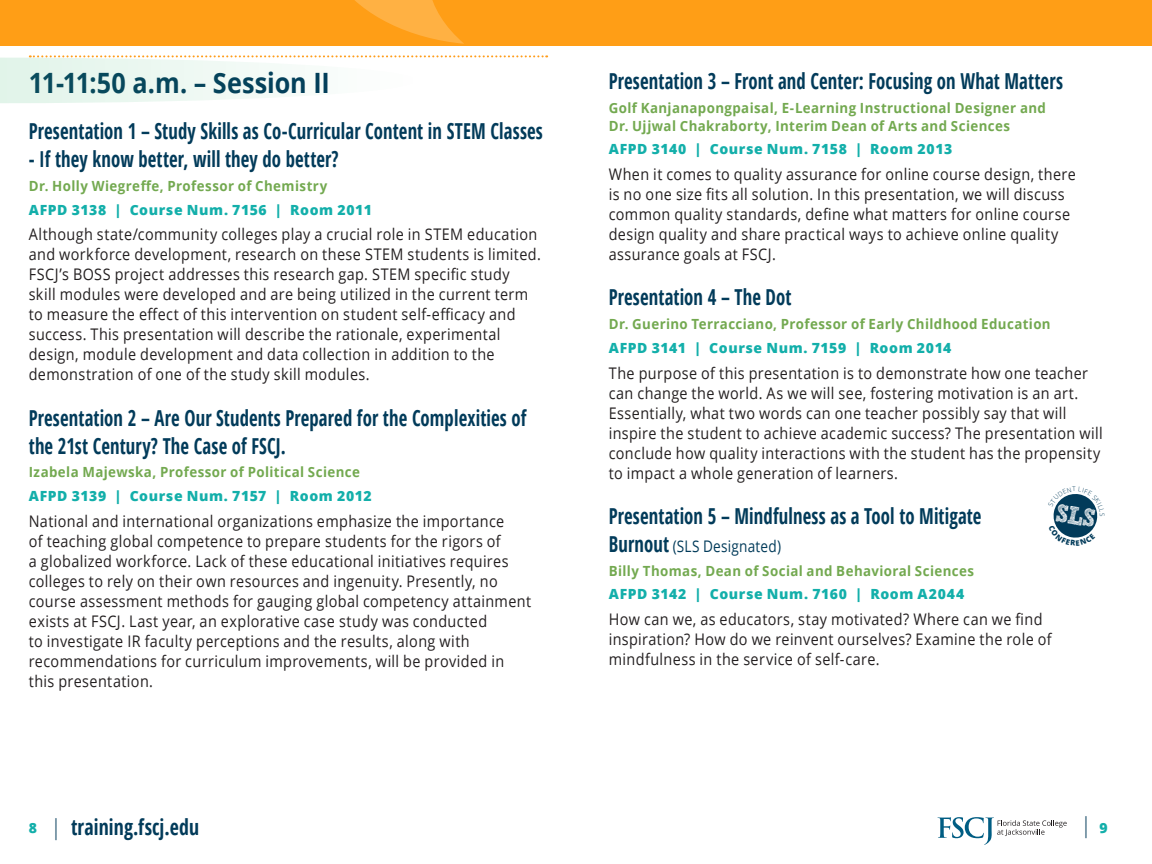
<style>
.page{position:relative;width:1152px;height:864px;background:#fff}
.page>*{position:absolute;margin:0;border:0;box-sizing:border-box;transform-origin:0 0}
.headline_02{font:700 28px "Open Sans";color:#023b5a;scale:.9 1}
._01_-_Title{font:700 condensed 22px/28px "Open Sans";letter-spacing:.005em;color:#023b5a;scale:.85 1}
._01_-_Title-2{font:700 condensed 22px "Open Sans";letter-spacing:.005em;color:#023b5a;scale:.9 1}
.t1{font:300 condensed 22px "Open Sans";color:#023b5a;scale:.9 1}
.body_main{font:16px/20px "Open Sans";letter-spacing:.025em;color:#231f20;scale:.9 1}
._01_-_Title-3{font:16px "Open Sans";letter-spacing:.02em;color:#023b5a;scale:.85 1}
._02_-_presenters{font:700 14px/18px "Open Sans";letter-spacing:.03em;color:#73a950;scale:.95 1}
._03_-_Course_details{font:800 14px "Open Sans";letter-spacing:.045em;color:#13afaa}
.s1{font-weight:700;font-stretch:condensed;font-size:22px}
.s2{font-weight:800;font-stretch:normal;font-size:14px;color:#13afaa}
.s3{font-weight:300}
</style>
<div class="page">
<svg style="left:938px;top:817px;width:129px;height:28px"></svg>
<svg style="left:0;top:55px;width:547px;height:48px"></svg>
<div style="left:0;top:0;width:576px;height:45px;background:#ff9e16"></div>
<svg style="left:355px;top:0;width:109px;height:44px"></svg>
<div style="left:576px;top:0;width:576px;height:45px;background:#ff9e16"></div>
<svg style="left:1053px;top:494px;width:45px;height:44px"></svg>
<p class="headline_02" style="left:29px;top:63px;width:336px">11-11:50 a.m. – Session II</p>
<p class="_01_-_Title" style="left:29px;top:117px;width:606px">Presentation 1 – Study Skills as Co-Curricular Content in STEM Classes</p>
<p class="_01_-_Title" style="left:29px;top:145px;width:366px">- If they know better, will they do better?</p>
<p class="_02_-_presenters" style="left:29px;top:176px;width:316px">Dr. Holly Wiegreffe, Professor of Chemistry</p>
<p class="_03_-_Course_details" style="left:29px;top:199px;width:345px">AFPD 3138 | Course Num. 7156 | Room 2011</p>
<p class="body_main" style="left:29px;top:224px;width:571px">Although state/community colleges play a crucial role in STEM education and workforce development, research on these STEM students is limited.<br>FSCJ’s BOSS project addresses this research gap. STEM specific study<br>skill modules were developed and are being utilized in the current term to measure the effect of this intervention on student self-efficacy and success. This presentation will describe the rationale, experimental design, module development and data collection in addition to the demonstration of one of the study skill modules.</p>
<p class="_01_-_Title" style="left:29px;top:403px;width:587px">Presentation 2 – Are Our Students Prepared for the Complexities of the 21st Century? The Case of FSCJ.</p>
<p class="_02_-_presenters" style="left:29px;top:463px;width:350px">Izabela Majewska, Professor of Political Science</p>
<p class="_03_-_Course_details" style="left:29px;top:485px;width:344px">AFPD 3139 | Course Num. 7157 | Room 2012</p>
<p class="body_main" style="left:29px;top:511px;width:560px">National and international organizations emphasize the importance<br>of teaching global competence to prepare students for the rigors of<br>a globalized workforce. Lack of these educational initiatives requires colleges to rely on their own resources and ingenuity. Presently, no course assessment methods for gauging global competency attainment exists at FSCJ. Last year, an explorative case study was conducted<br>to investigate IR faculty perceptions and the results, along with recommendations for curriculum improvements, will be provided in this presentation.</p>
<p class="_01_-_Title" style="left:609px;top:66px;width:536px">Presentation 3 – Front and Center: Focusing on What Matters</p>
<p class="_02_-_presenters" style="left:609px;top:98px;width:462px">Golf Kanjanapongpaisal, E-Learning Instructional Designer and<br>Dr. Ujjwal Chakraborty, Interim Dean of Arts and Sciences</p>
<p class="_03_-_Course_details" style="left:609px;top:139px;width:345px">AFPD 3140 | Course Num. 7158 | Room 2013</p>
<p class="body_main" style="left:609px;top:164px;width:520px">When it comes to quality assurance for online course design, there is no one size fits all solution. In this presentation, we will discuss common quality standards, define what matters for online course design quality and share practical ways to achieve online quality assurance goals at FSCJ.</p>
<p class="_01_-_Title" style="left:609px;top:283px;width:216px">Presentation 4 – The Dot</p>
<p class="_02_-_presenters" style="left:609px;top:315px;width:467px">Dr. Guerino Terracciano, Professor of Early Childhood Education</p>
<p class="_03_-_Course_details" style="left:609px;top:337px;width:344px">AFPD 3141 | Course Num. 7159 | Room 2014</p>
<p class="body_main" style="left:609px;top:362px;width:550px">The purpose of this presentation is to demonstrate how one teacher can change the world. As we will see, fostering motivation is an art.<br>Essentially, what two words can one teacher possibly say that will inspire the student to achieve academic success? The presentation will conclude how quality interactions with the student has the propensity to impact a whole generation of learners.</p>
<p class="_01_-_Title" style="left:609px;top:501px;width:440px">Presentation 5 – Mindfulness as a Tool to Mitigate</p>
<p class="_01_-_Title-3" style="left:609px;top:535px;width:204px"><span class="s1">Burnout</span> (SLS Designated)</p>
<p class="_02_-_presenters" style="left:609px;top:561px;width:386px">Billy Thomas, Dean of Social and Behavioral Sciences</p>
<p class="_03_-_Course_details" style="left:609px;top:584px;width:357px">AFPD 3142 | Course Num. 7160 | Room A2044</p>
<p class="body_main" style="left:609px;top:609px;width:494px">How can we, as educators, stay motivated? Where can we find inspiration? How do we reinvent ourselves? Examine the role of mindfulness in the service of self-care.</p>
<h2 class="_01_-_Title-2" style="left:29px;top:812px;width:191px"><span class="s2">8</span> <span class="s3">|</span> training.fscj.edu</h2>
<h2 class="t1" style="left:1082px;top:810px;width:30px">| <span class="s2">9</span></h2>
</div>
